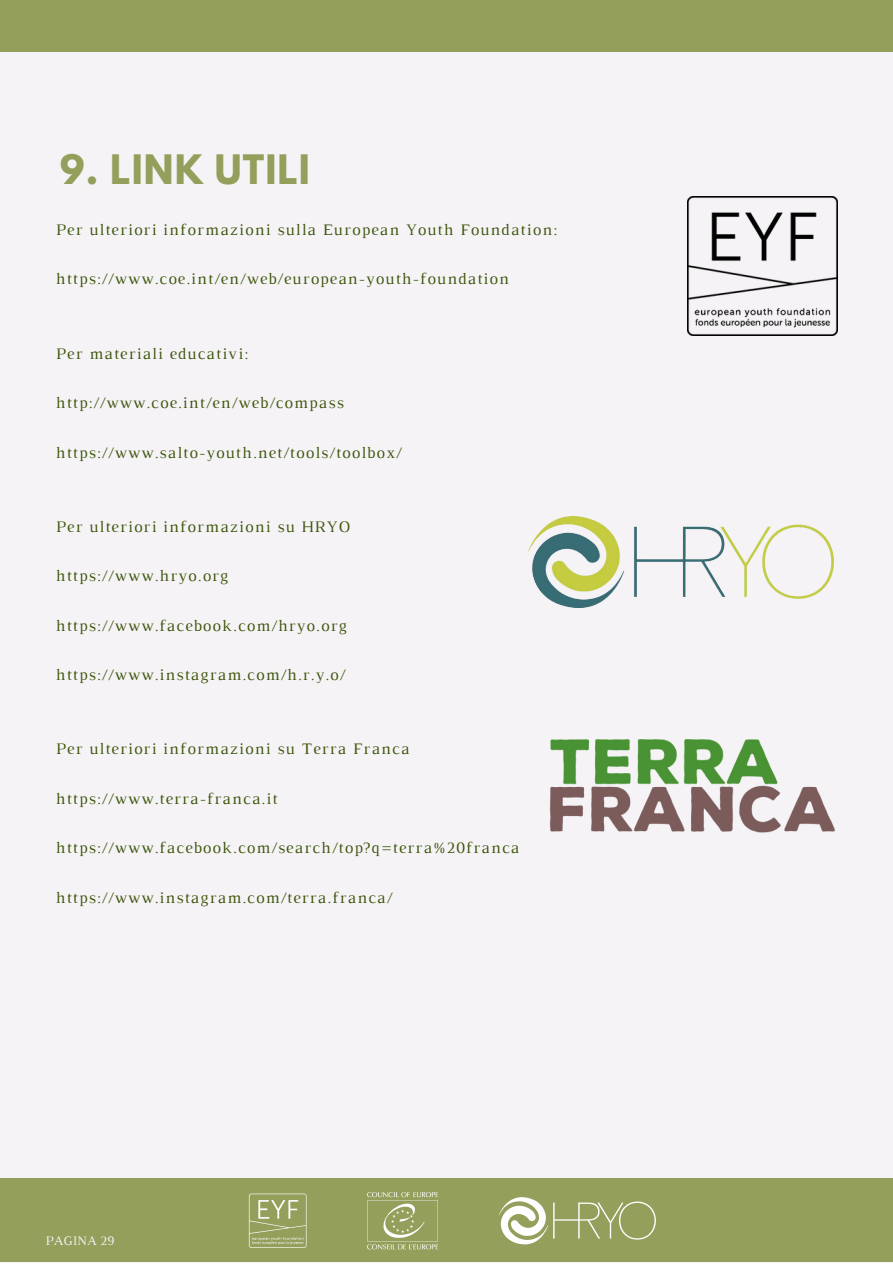
<style>
.page{position:relative;width:893px;height:1264px;background:#fff}
.page>*{position:absolute;margin:0;border:0;box-sizing:border-box;transform-origin:0 0}
.t1{font:700 36px "League Spartan";letter-spacing:.03em;color:#949f5c}
.t2{font:16.35px "Luthier";letter-spacing:.07em;color:#3d550c}
.t3{font:13.2px "Luthier";color:#f5f3f5}
</style>
<div class="page">
<div style="left:0;top:0;width:892px;height:1262px;background:#f5f3f5"></div>
<div style="left:0;top:1178px;width:892px;height:83px;background:#949f5c"></div>
<svg style="left:367px;top:1192px;width:71px;height:57px"></svg>
<svg style="left:249px;top:1193px;width:57px;height:54px"></svg>
<svg style="left:499px;top:1197px;width:157px;height:47px"></svg>
<div style="left:0;top:0;width:892px;height:51px;background:#949f5c"></div>
<img style="left:687px;top:196px;width:150px;height:139px">
<img style="left:528px;top:516px;width:305px;height:91px">
<img style="left:549px;top:739px;width:286px;height:94px">
<h1 class="t1" style="left:60px;top:151px;width:252px">9. LINK UTILI</h1>
<p class="t2" style="left:56px;top:223px;width:502px">Per ulteriori informazioni sulla European Youth Foundation:</p>
<p class="t2" style="left:56px;top:273px;width:454px">https://www.coe.int/en/web/european-youth-foundation</p>
<p class="t2" style="left:56px;top:347px;width:194px">Per materiali educativi:</p>
<p class="t2" style="left:56px;top:397px;width:289px">http://www.coe.int/en/web/compass</p>
<p class="t2" style="left:56px;top:446px;width:347px">https://www.salto-youth.net/tools/toolbox/</p>
<p class="t2" style="left:56px;top:520px;width:296px">Per ulteriori informazioni su HRYO</p>
<p class="t2" style="left:56px;top:570px;width:174px">https://www.hryo.org</p>
<p class="t2" style="left:56px;top:619px;width:292px">https://www.facebook.com/hryo.org</p>
<p class="t2" style="left:56px;top:669px;width:291px">https://www.instagram.com/h.r.y.o/</p>
<p class="t2" style="left:56px;top:743px;width:355px">Per ulteriori informazioni su Terra Franca</p>
<p class="t2" style="left:56px;top:792px;width:223px">https://www.terra-franca.it</p>
<p class="t2" style="left:56px;top:842px;width:465px">https://www.facebook.com/search/top?q=terra%20franca</p>
<p class="t2" style="left:56px;top:891px;width:338px">https://www.instagram.com/terra.franca/</p>
<p class="t3" style="left:46px;top:1236px;width:70px">PAGINA 29</p>
</div>
